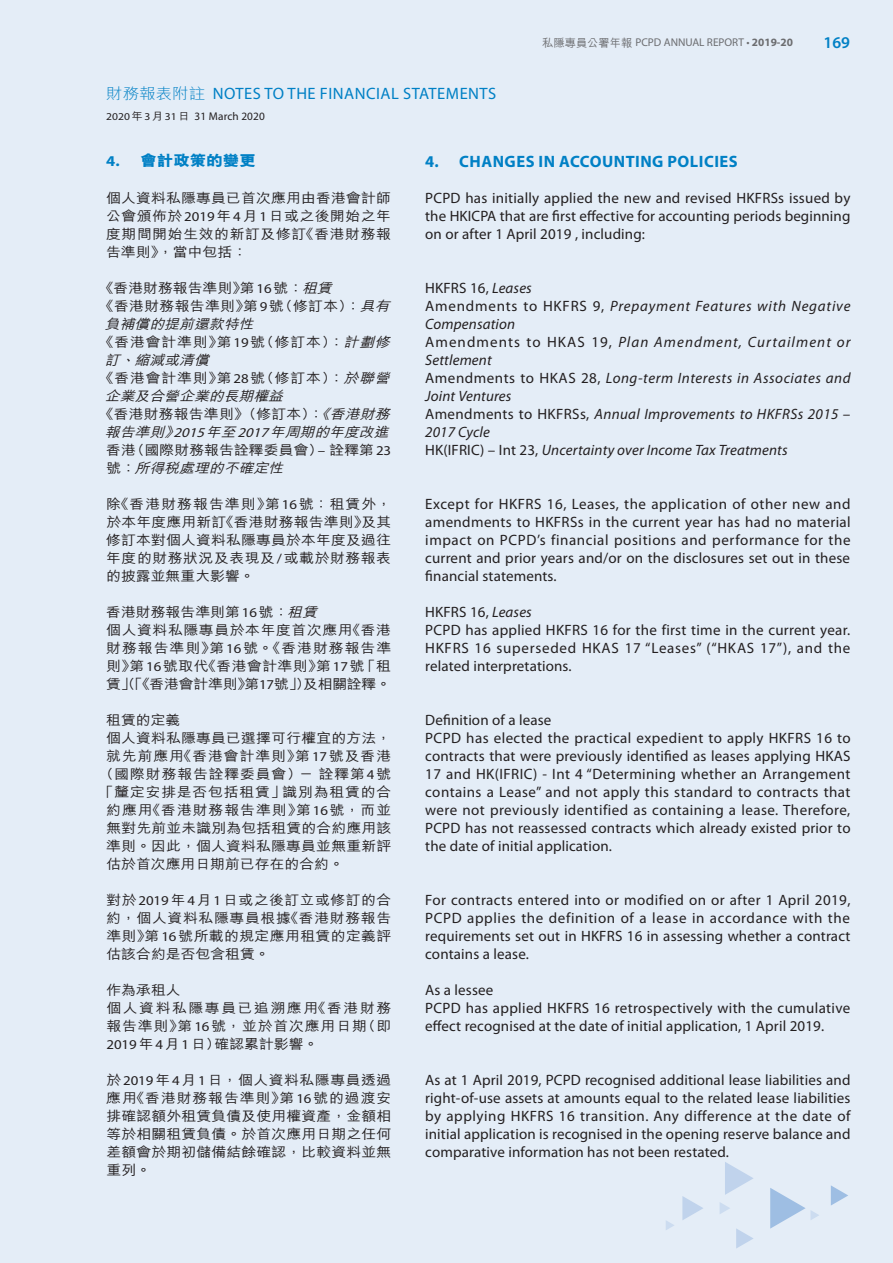
<style>
.page{position:relative;width:893px;height:1263px;background:#e4edf7}
.page>*{position:absolute;margin:0;border:0;box-sizing:border-box;transform-origin:0 0}
.t1{font:16.5px "Myriad Pro";letter-spacing:.03em;color:#0080c5}
.t2{font:700 16.5px "Myriad Pro";letter-spacing:.03em;color:#0080c5}
.t3{font:600 16.5px "Myriad Pro";color:#0080c5}
.t4{font:15px/18px "Myriad Pro";letter-spacing:.015em;color:#231f20;text-align:justify}
.t5{font:italic 15px/18px "Myriad Pro";letter-spacing:.025em;color:#231f20}
.t6{font:800 15px "M Hei HK";color:#0080c5;scale:1.1 1}
.t7{font:500 13.5px/18px "M Hei HK";letter-spacing:.01em;color:#231f20;text-align:justify;scale:1.1 1}
.t8{font:500 13.5px/18px "M Hei HK";letter-spacing:.04em;color:#231f20;scale:1.1 1}
.t9{font:500 13.5px/18px "M Hei HK";letter-spacing:.06em;color:#231f20;scale:1.1 1}
.t10{font:italic 500 13.5px "M Hei HK";color:#231f20;scale:1.1 1}
.t11{font:500 13.5px "M Hei HK";letter-spacing:.055em;color:#231f20;scale:1.1 1}
.t12{font:500 13.5px "M Hei HK";letter-spacing:.065em;color:#231f20;scale:1.1 1}
.t13{font:500 13.5px "M Hei HK";letter-spacing:.05em;color:#231f20;scale:1.1 1}
.t14{font:11.25px "Myriad Pro";color:#6c6d70}
.t15{font:11.25px "Myriad Pro";letter-spacing:.01em;color:#231f20}
.s1{font-family:"M Hei HK";font-weight:500}
.s2{font-weight:700}
.s3{font-family:"M Hei HK";font-weight:300;font-size:15px}
.s4{font-size:10.5px}
.s5{font-family:"M Hei HK";font-weight:500;font-size:10.5px}
.s6{font-family:"Myriad Pro";font-weight:700}
.s7{font-family:"Myriad Pro";font-weight:400}
.s8{font-style:italic}
.s9{font-style:normal}
</style>
<div class="page">
<svg style="left:725px;top:1162px;width:28px;height:33px"></svg>
<svg style="left:831px;top:1185px;width:17px;height:20px"></svg>
<svg style="left:720px;top:1202px;width:10px;height:12px"></svg>
<svg style="left:666px;top:1221px;width:8px;height:9px"></svg>
<svg style="left:770px;top:1188px;width:49px;height:40px"></svg>
<svg style="left:736px;top:1228px;width:17px;height:20px"></svg>
<svg style="left:682px;top:1196px;width:21px;height:24px"></svg>
<p class="t14" style="left:542px;top:36px;width:252px"><span class="s1">私隱專員公署年報</span> PCPD ANNUAL REPORT • <span class="s2">2019-20</span></p>
<p class="t3" style="left:823px;top:32px;width:28px">169</p>
<p class="t1" style="left:106px;top:83px;width:232px"><span class="s3">財務報表附註</span> N OTES TO THE FINANCIAL</p>
<p class="t1" style="left:403px;top:83px;width:20px">STATEMENT</p>
<p class="t1" style="left:488px;top:83px;width:10px">S</p>
<p class="t15" style="left:106px;top:110px;width:160px"><span class="s4">2020</span><span class="s5">年</span><span class="s4">3</span><span class="s5">月</span><span class="s4">31</span><span class="s5">日</span> 31 march 2020</p>
<p class="t6" style="left:106px;top:153px;width:137px"><span class="s6">4.</span> 會計政策的變更</p>
<p class="t7" style="left:106px;top:188px;width:261px">個人資料私隱專員已首次應用由香港會計師公會頒佈於<span class="s7">2019</span>年<span class="s7">4</span>月<span class="s7">1</span>日或之後開始之年度期間開始生效的新訂及修訂《香港財務報告準則》，當中包括：</p>
<p class="t7" style="left:99px;top:277px;width:218px">《香港財務報告準則》第<span class="s7">16</span>號：<span class="s8">租賃</span></p>
<p class="t7" style="left:99px;top:296px;width:270px">《香港財務報告準則》第<span class="s7">9</span>號（修訂本）：<span class="s8">具有</span></p>
<p class="t10" style="left:105px;top:314px;width:141px">負補償的提前還款特性</p>
<p class="t11" style="left:99px;top:332px;width:270px">《香港會計準則》第<span class="s7">19</span>號（修訂本）：<span class="s8">計劃修</span></p>
<p class="t10" style="left:105px;top:350px;width:100px">訂、縮減或清償</p>
<p class="t11" style="left:99px;top:368px;width:270px">《香港會計準則》第<span class="s7">28</span>號（修訂本）：<span class="s8">於聯營</span></p>
<p class="t10" style="left:105px;top:386px;width:168px">企業及合營企業的長期權益</p>
<p class="t7" style="left:99px;top:404px;width:270px">《香港財務報告準則》（修訂本）：<span class="s8">《香港財務</span></p>
<p class="t10" style="left:105px;top:422px;width:264px">報告準則》<span class="s7">2015</span>年至<span class="s7">2017</span>年周期的年度改進</p>
<p class="t7" style="left:106px;top:440px;width:261px">香港（國際財務報告詮釋委員會）<span class="s7">–</span> 詮釋第<span class="s7">23</span></p>
<p class="t10" style="left:106px;top:458px;width:166px"><span class="s9">號：</span>所得稅處理的不確定性</p>
<p class="t7" style="left:106px;top:494px;width:261px">除《香港財務報告準則》第<span class="s7">16</span>號：租賃外，於本年度應用新訂《香港財務報告準則》及其修訂本對個人資料私隱專員於本年度及過往年度的財務狀況及表現及<span class="s7">/</span>或載於財務報表的披露並無重大影響。</p>
<p class="t8" style="left:106px;top:601px;width:261px">香港財務報告準則第<span class="s7">16</span>號：<span class="s8">租賃<br></span>個人資料私隱專員於本年度首次應用《香港財務報告準則》第<span class="s7">16</span>號。《香港財務報告準則》第<span class="s7">16</span>號取代《香港會計準則》第<span class="s7">17</span>號「租賃（」「《香港會計準則》第<span class="s7">17</span>號」）及相關詮釋。</p>
<p class="t7" style="left:106px;top:709px;width:69px">租賃的定義</p>
<p class="t7" style="left:106px;top:727px;width:261px">個人資料私隱專員已選擇可行權宜的方法，</p>
<p class="t9" style="left:106px;top:745px;width:261px">就先前應用《香港會計準則》第<span class="s7">17</span>號及香港</p>
<p class="t11" style="left:99px;top:764px;width:267px">（國際財務報告詮釋委員會）－詮釋第<span class="s7">4</span>號</p>
<p class="t13" style="left:99px;top:782px;width:267px">「釐定安排是否包括租賃」識別為租賃的合</p>
<p class="t12" style="left:106px;top:800px;width:261px">約應用《香港財務報告準則》第<span class="s7">16</span>號，而並</p>
<p class="t7" style="left:106px;top:817px;width:260px">無對先前並未識別為包括租賃的合約應用該</p>
<p class="t7" style="left:106px;top:835px;width:261px">準則。因此，個人資料私隱專員並無重新評</p>
<p class="t7" style="left:106px;top:853px;width:217px">估於首次應用日期前已存在的合約。</p>
<p class="t7" style="left:106px;top:889px;width:261px">對於<span class="s7">2019</span>年<span class="s7">4</span>月<span class="s7">1</span>日或之後訂立或修訂的合約，個人資料私隱專員根據《香港財務報告準則》第<span class="s7">16</span>號所載的規定應用租賃的定義評估該合約是否包含租賃。</p>
<p class="t9" style="left:106px;top:979px;width:261px">作為承租人<br>個人資料私隱專員已追溯應用《香港財務報告準則》第<span class="s7">16</span>號，並於首次應用日期（即<br><span class="s7">2019</span>年<span class="s7">4</span>月<span class="s7">1</span>日）確認累計影響。</p>
<p class="t7" style="left:106px;top:1069px;width:261px">於<span class="s7">2019</span>年<span class="s7">4</span>月<span class="s7">1</span>日，個人資料私隱專員透過應用《香港財務報告準則》第<span class="s7">16</span>號的過渡安排確認額外租賃負債及使用權資產，金額相等於相關租賃負債。於首次應用日期之任何差額會於期初儲備結餘確認，比較資料並無重列。</p>
<p class="t2" style="left:425px;top:151px;width:314px">4. CHANGES IN ACCOUNTING POLICIES</p>
<p class="t4" style="left:425px;top:189px;width:427px">PCPD has initially applied the new and revised HKFRSs issued by the HKICPA that are first effective for accounting periods beginning on or after 1 April 2019 , including:</p>
<p class="t5" style="left:425px;top:279px;width:427px"><span class="s9">HKFRS 16,</span> Leases<br><span class="s9">Amendments to HKFRS 9,</span> Prepayment Features with Negative Compensation<br><span class="s9">Amendments to HKAS 19,</span> Plan Amendment, Curtailment or Settlement<br><span class="s9">Amendments to HKAS 28,</span> Long-term Interests in Associates and Joint Ventures<br><span class="s9">Amendments to HKFRSs,</span> Annual Improvements to HKFRSs 2015 – 2017 Cycle<br><span class="s9">HK(IFRIC) – I nt 23,</span> Uncertainty over Income Tax Treatments</p>
<p class="t4" style="left:425px;top:495px;width:427px">Except for HKFRS 16, Leases, the application of other new and amendments to HKFRSs in the current year has had no material impact on PCPD’s financial positions and performance for the current and prior years and/or on the disclosures set out in these financial statements.</p>
<p class="t4" style="left:425px;top:603px;width:427px;text-align:left">HKFRS 16, <span class="s8">Leases<br></span>PCPD has applied HKFRS 16 for the first time in the current year.<br>HKFRS 16 superseded HKAS 17 “Leases” (“HKAS 17”), and the related interpretations.</p>
<p class="t4" style="left:425px;top:711px;width:427px;text-align:left">Definition of a lease<br>PCPD has elected the practical expedient to apply HKFRS 16 to contracts that were previously identified as leases applying HKAS 17 and HK(IFRIC) - I nt 4 “Determining whether an Arrangement contains a Lease” and not apply this standard to contracts that were not previously identified as containing a lease. Therefore, PCPD has not reassessed contracts which already existed prior to the date of initial application.</p>
<p class="t4" style="left:425px;top:891px;width:427px">For contracts entered into or modified on or after 1 April 2019, PCPD applies the definition of a lease in accordance with the requirements set out in HKFRS 16 in assessing whether a contract contains a lease.</p>
<p class="t4" style="left:425px;top:981px;width:427px;text-align:left">As a lessee<br>PCPD has applied HKFRS 16 retrospectively with the cumulative effect recognised at the date of initial application, 1 April 2019.</p>
<p class="t4" style="left:425px;top:1071px;width:427px">As at 1 April 2019, PCPD recognised additional lease liabilities and right-of-use assets at amounts equal to the related lease liabilities by applying HKFRS 16 transition. Any difference at the date of initial application is recognised in the opening reserve balance and comparative information has not been restated.</p>
</div>
